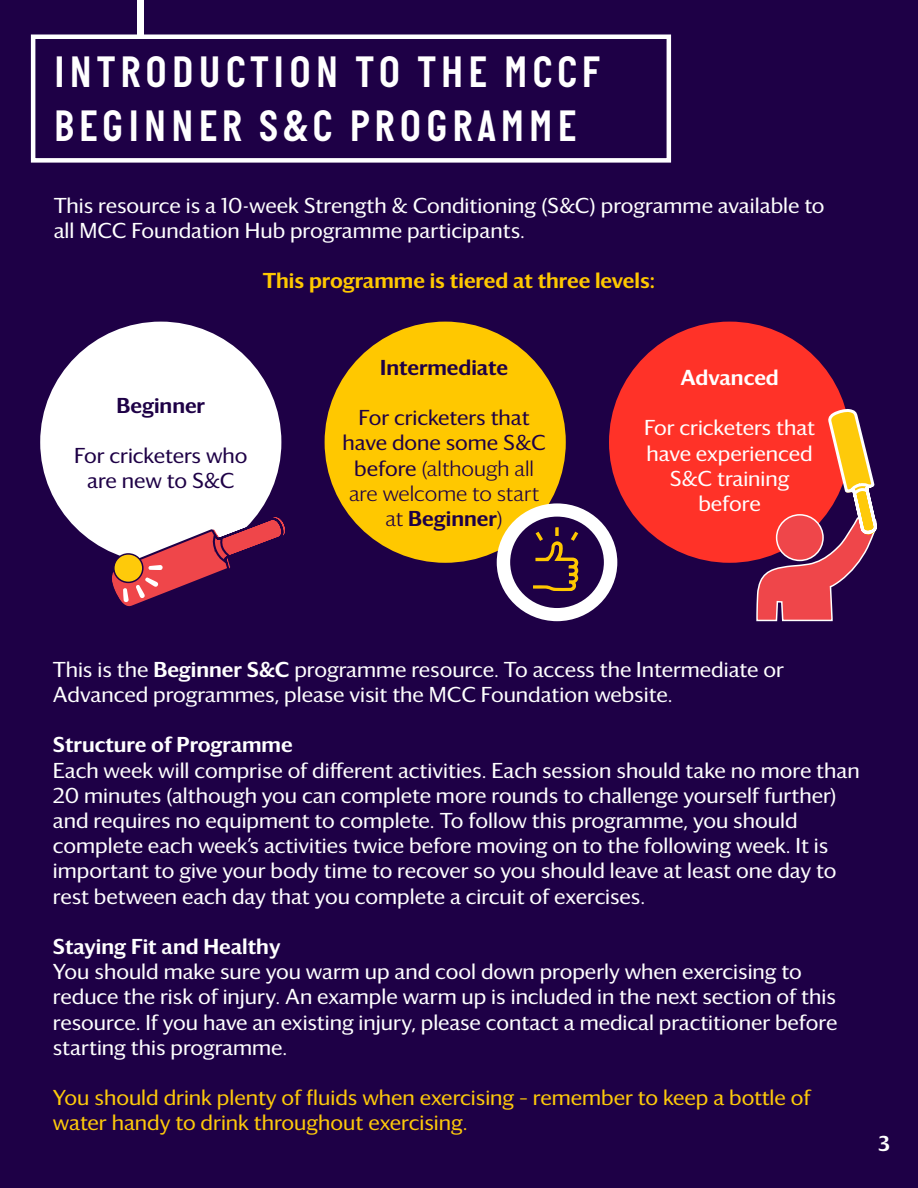
<style>
.page{position:relative;width:918px;height:1188px;background:#1e0046}
.page>*{position:absolute;margin:0;border:0;box-sizing:border-box;transform-origin:0 0}
.t1{font:600 45px/54px "Italian Plate No 2";letter-spacing:.1em;color:#fff}
.t2{font:21px/25.2px "Darby Sans";color:#fff}
.t3{font:21px/25.2px "Darby Sans";color:#1e0046;text-align:center}
.t4{font:21px/25.2px "Darby Sans";color:#feca0a}
.t5{font:500 21px "Darby Sans";color:#fff}
.t6{font:500 21px "Darby Sans";color:#ffc800}
.t7{font:500 21px "Darby Sans";color:#1e0046}
.s1{font-weight:300}
.s2{font-weight:500}
</style>
<div class="page">
<div style="left:40px;top:322px;width:241px;height:241px;background:#fff;border-radius:50%"></div>
<div style="left:325px;top:322px;width:241px;height:241px;background:#ffc800;border-radius:50%"></div>
<div style="left:609px;top:322px;width:241px;height:241px;background:#ff3228;border-radius:50%"></div>
<div style="left:31px;top:34px;width:640px;height:129px;border:4px solid #fff"></div>
<div style="left:137px;top:0;width:7px;height:34px;background:#fff"></div>
<svg style="left:110px;top:516px;width:175px;height:91px"></svg>
<div style="left:114px;top:554px;width:29px;height:28px;background:#feca0a;border-radius:50%"></div>
<div style="left:113px;top:553px;width:31px;height:30px;border:2px solid #1e0046;border-radius:50%"></div>
<svg style="left:756px;top:394px;width:121px;height:228px"></svg>
<div style="left:498px;top:504px;width:118px;height:116px;background:#fff;border-radius:50%"></div>
<div style="left:497px;top:503px;width:120px;height:118px;border:2px solid #fff;border-radius:50%"></div>
<div style="left:509px;top:516px;width:96px;height:93px;background:#1e0046;border-radius:50%"></div>
<div style="left:508px;top:515px;width:98px;height:95px;border:2px solid #fff;border-radius:50%"></div>
<svg style="left:533px;top:527px;width:46px;height:64px"></svg>
<p class="t1" style="left:54px;top:44px;width:548px">INTRODUCTION TO THE MCCF<br>BEGINNER S&amp;C PROGRAMME</p>
<p class="t2" style="left:54px;top:192px;width:772px">This resource is a 10-week Strength &amp; Conditioning (S&amp;C) programme available to all MCC Foundation Hub programme participants.</p>
<p class="t6" style="left:263px;top:265px;width:394px">This programme is tiered at three levels:</p>
<p class="t7" style="left:117px;top:389px;width:90px">Beginner</p>
<p class="t3" style="left:74px;top:442px;width:175px">For cricketers who are new to S&amp;C</p>
<p class="t7" style="left:380px;top:352px;width:129px">Intermediate</p>
<p class="t3" style="left:343px;top:404px;width:205px">For cricketers that have done some S&amp;C before <span class="s1">(although all are welcome to start at</span> <span class="s2">Beginner</span><span class="s1">)</span></p>
<p class="t5" style="left:680px;top:362px;width:100px">Advanced</p>
<p class="t2" style="left:644px;top:415px;width:173px;text-align:center">For cricketers that have experienced<br>S&amp;C training before</p>
<p class="t2" style="left:53px;top:656px;width:733px">This is the <span class="s2">Beginner S&amp;C</span> programme resource. To access the Intermediate or<br>Advanced programmes, please visit the MCC Foundation website.</p>
<p class="t5" style="left:53px;top:729px;width:241px">Structure of Programme</p>
<p class="t2" style="left:53px;top:757px;width:808px">Each week will comprise of different activities. Each session should take no more than 20 minutes (although you can complete more rounds to challenge yourself further) and requires no equipment to complete. To follow this programme, you should complete each week’s activities twice before moving on to the following week. It is important to give your body time to recover so you should leave at least one day to rest between each day that you complete a circuit of exercises.</p>
<p class="t5" style="left:53px;top:931px;width:229px">Staying Fit and Healthy</p>
<p class="t2" style="left:53px;top:958px;width:786px">You should make sure you warm up and cool down properly when exercising to reduce the risk of injury. An example warm up is included in the next section of this resource. If you have an existing injury, please contact a medical practitioner before starting this programme.</p>
<p class="t4" style="left:53px;top:1084px;width:759px">You should drink plenty of fluids when exercising – remember to keep a bottle of water handy to drink throughout exercising.</p>
<p class="t5" style="left:879px;top:1127px;width:13px">3</p>
</div>
